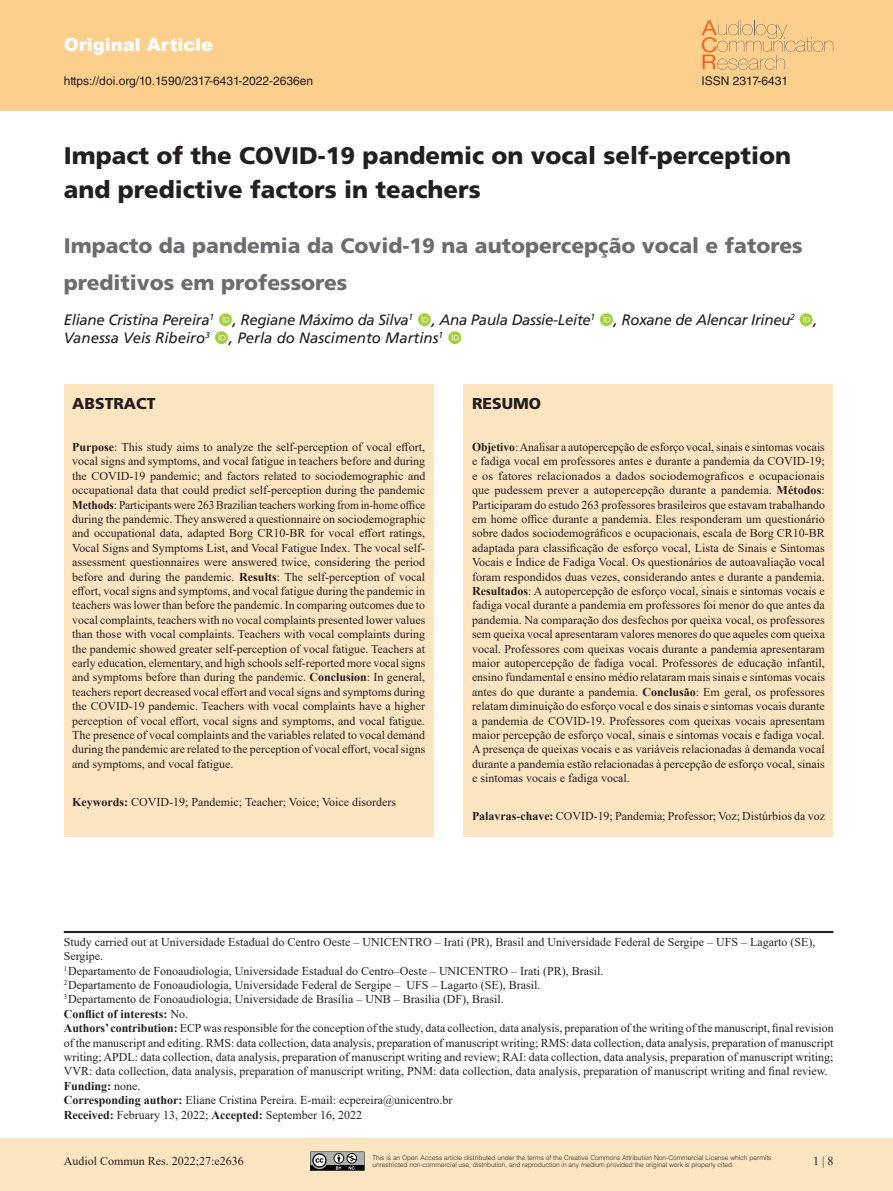
<style>
.page{position:relative;width:893px;height:1191px;background:#fff}
.page>*{position:absolute;margin:0;border:0;box-sizing:border-box;transform-origin:0 0}
.ArticleTitle{font:900 24px/34.5px "Frutiger LT Std";color:#231f20}
.ArticleTitle-Trans1{font:900 21px/37.5px "Frutiger LT Std";color:#6c6d70}
.t1{font:900 18px "Arial";color:#fff}
.AbstractTitle{font:900 15.75px "Frutiger LT Std";color:#231f20}
.AbstractTitle-Trans1{font:900 15.75px "Frutiger LT Std";color:#231f20}
.Authors{font:italic 15px/18px "Frutiger LT";letter-spacing:-.02em;color:#231f20}
.Authors-2{font:italic 15px "Frutiger LT";color:#231f20}
.Abstract-Trans1{font:12px/14.4px "Times New Roman";color:#231f20;text-align:justify}
.Abstract{font:12px/14.4px "Times New Roman";color:#231f20;text-align:justify}
.fnAuthor-notesContri{font:12px/14.4px "Times New Roman";color:#231f20;text-align:justify}
.Affiliations{font:12px "Times New Roman";color:#231f20}
.fnArticleOther{font:12px/14.4px "Times New Roman";color:#231f20}
.Correspondence{font:12px "Times New Roman";color:#231f20}
.Keywords-Trans1{font:12px "Times New Roman";color:#231f20}
.t2{font:12px "Helvetica LT Std";color:#231f20}
.Keywords{font:12px "Times New Roman";color:#231f20}
.History{font:12px "Times New Roman";color:#231f20}
.fnConflict{font:700 12px "Times New Roman";color:#231f20}
.fnSupported-by{font:700 12px "Times New Roman";color:#231f20}
.t3{font:300 6.6px/7.9px "Helvetica LT Std";color:#231f20}
.s1{font-weight:700}
.s2{font-weight:400}
</style>
<div class="page">
<div style="left:0;top:0;width:893px;height:111px;background:#fdcf8c"></div>
<svg style="left:702px;top:20px;width:131px;height:50px"></svg>
<div style="left:0;top:1138px;width:893px;height:53px;background:#fee5c1"></div>
<svg style="left:310px;top:1151px;width:55px;height:20px"></svg>
<div style="left:64px;top:384px;width:370px;height:452px;background:#fee5c1"></div>
<div style="left:463px;top:384px;width:370px;height:452px;background:#fee5c1"></div>
<hr style="left:64px;top:931px;width:769px;height:2px;background:#231f20">
<h3 class="t1" style="left:64px;top:32px;width:151px">Original Article</h3>
<p class="t2" style="left:64px;top:74px;width:251px">https://doi.org/10.1590/2317-6431-2022-2636en</p>
<p class="t2" style="left:701px;top:74px;width:88px">ISSN 2317-6431</p>
<p class="ArticleTitle" style="left:64px;top:138px;width:729px">Impact of the COVID-19 pandemic on vocal self-perception and predictive factors in teachers</p>
<p class="ArticleTitle-Trans1" style="left:64px;top:226px;width:740px">Impacto da pandemia da Covid-19 na autopercepção vocal e fatores preditivos em professores</p>
<p class="Authors" style="left:64px;top:311px;width:755px">Eliane Cristina Pereira<sup>1</sup> , Regiane Máximo da Silva<sup>1</sup> , Ana Paula Dassie-Leite<sup>1</sup> , Roxane de Alencar Irineu<sup>2</sup> ,<br>Vanessa Veis Ribeiro<sup>3</sup></p>
<p class="Authors-2" style="left:229px;top:329px;width:216px">, Perla do Nascimento Martins<sup>1</sup></p>
<p class="AbstractTitle" style="left:72px;top:394px;width:85px">ABSTRACT</p>
<p class="Abstract" style="left:72px;top:439px;width:355px"><span class="s1">Purpose</span>: This study aims to analyze the self-perception of vocal effort, vocal signs and symptoms, and vocal fatigue in teachers before and during the COVID-19 pandemic; and factors related to sociodemographic and occupational data that could predict self-perception during the pandemic <span class="s1">Methods</span>: Participants were 263 Brazilian teachers working from in-home office during the pandemic. They answered a questionnaire on sociodemographic and occupational data, adapted Borg CR10-BR for vocal effort ratings, Vocal Signs and Symptoms List, and Vocal Fatigue Index. The vocal self&shy;assessment questionnaires were answered twice, considering the period before and during the pandemic. <span class="s1">Results</span>: The self-perception of vocal effort, vocal signs and symptoms, and vocal fatigue during the pandemic in teachers was lower than before the pandemic. In comparing outcomes due to vocal complaints, teachers with no vocal complaints presented lower values than those with vocal complaints. Teachers with vocal complaints during the pandemic showed greater self-perception of vocal fatigue. Teachers at early education, elementary, and high schools self-reported more vocal signs and symptoms before than during the pandemic. <span class="s1">Conclusion</span>: In general, teachers report decreased vocal effort and vocal signs and symptoms during the COVID-19 pandemic. Teachers with vocal complaints have a higher perception of vocal effort, vocal signs and symptoms, and vocal fatigue.<br>The presence of vocal complaints and the variables related to vocal demand during the pandemic are related to the perception of vocal effort, vocal signs and symptoms, and vocal fatigue.</p>
<p class="Keywords" style="left:72px;top:793px;width:325px"><span class="s1">Keywords:</span> COVID-19; Pandemic; Teacher; Voice; Voice disorders</p>
<p class="AbstractTitle-Trans1" style="left:472px;top:394px;width:71px">RESUMO</p>
<p class="Abstract-Trans1" style="left:472px;top:439px;width:355px"><span class="s1">Objetivo</span>: Analisar a autopercepção de esforço vocal, sinais e sintomas vocais e fadiga vocal em professores antes e durante a pandemia da COVID-19; e os fatores relacionados a dados sociodemograficos e ocupacionais que pudessem prever a autopercepção durante a pandemia. <span class="s1">Métodos</span>:<br>Participaram do estudo 263 professores brasileiros que estavam trabalhando em home office durante a pandemia. Eles responderam um questionário sobre dados sociodemográficos e ocupacionais, escala de Borg CR10-BR adaptada para classificação de esforço vocal, Lista de Sinais e Sintomas Vocais e Índice de Fadiga Vocal. Os questionários de autoavaliação vocal foram respondidos duas vezes, considerando antes e durante a pandemia.<br><span class="s1">Resultados</span>: A autopercepção de esforço vocal, sinais e sintomas vocais e fadiga vocal durante a pandemia em professores foi menor do que antes da pandemia. Na comparação dos desfechos por queixa vocal, os professores sem queixa vocal apresentaram valores menores do que aqueles com queixa vocal. Professores com queixas vocais durante a pandemia apresentaram maior autopercepção de fadiga vocal. Professores de educação infantil, ensino fundamental e ensino médio relataram mais sinais e sintomas vocais antes do que durante a pandemia. <span class="s1">Conclusão</span>: Em geral, os professores relatam diminuição do esforço vocal e dos sinais e sintomas vocais durante a pandemia de COVID-19. Professores com queixas vocais apresentam maior percepção de esforço vocal, sinais e sintomas vocais e fadiga vocal.<br>A presença de queixas vocais e as variáveis relacionadas à demanda vocal durante a pandemia estão relacionadas à percepção de esforço vocal, sinais e sintomas vocais e fadiga vocal.</p>
<p class="Keywords-Trans1" style="left:472px;top:807px;width:355px"><span class="s1">Palavras-chave:</span> COVID-19; Pandemia; Professor; Voz; Distúrbios da voz</p>
<p class="fnArticleOther" style="left:64px;top:934px;width:753px">Study carried out at Universidade Estadual do Centro Oeste – UNICENTRO – Irati (PR), Brasil and Universidade Federal de Sergipe – UFS – Lagarto (SE),<br>Sergipe.</p>
<p class="Affiliations" style="left:64px;top:962px;width:541px"><sup>1</sup>Departamento de Fonoaudiologia, Universidade Estadual do Centro–Oeste – UNICENTRO – Irati (PR), Brasil.</p>
<p class="Affiliations" style="left:64px;top:976px;width:478px"><sup>2</sup>Departamento de Fonoaudiologia, Universidade Federal de Sergipe – UFS – Lagarto (SE), Brasil.</p>
<p class="Affiliations" style="left:64px;top:991px;width:442px"><sup>3</sup>Departamento de Fonoaudiologia, Universidade de Brasília – UNB – Brasília (DF), Brasil.</p>
<p class="fnConflict" style="left:64px;top:1005px;width:126px">Conflict of interests: <span class="s2">No.</span></p>
<p class="fnAuthor-notesContri" style="left:64px;top:1020px;width:771px"><span class="s1">Authors’ contribution:</span> ECP was responsible for the conception of the study, data collection, data analysis, preparation of the writing of the manuscript, final revision of the manuscript and editing. RMS: data collection, data analysis, preparation of manuscript writing; RMS: data collection, data analysis, preparation of manuscript writing; APDL: data collection, data analysis, preparation of manuscript writing and review; RAI: data collection, data analysis, preparation of manuscript writing; VVR: data collection, data analysis, preparation of manuscript writing, PNM: data collection, data analysis, preparation of manuscript writing and final review.</p>
<p class="fnSupported-by" style="left:64px;top:1077px;width:78px">Funding: <span class="s2">none.</span></p>
<p class="Correspondence" style="left:64px;top:1091px;width:390px"><span class="s1">Corresponding author:</span> Eliane Cristina Pereira. E-mail: ecpereira@unicentro.br</p>
<p class="History" style="left:64px;top:1106px;width:300px"><span class="s1">Received:</span> February 13, 2022; <span class="s1">Accepted:</span> September 16, 2022</p>
<p class="t3" style="left:372px;top:1153px;width:400px">This is an Open Access article distributed under the terms of the Creative Commons Attribution Non-Commercial License which permits unrestricted non-commercial use, distribution, and reproduction in any medium provided the original work is properly cited.</p>
<p class="Abstract-Trans1" style="left:64px;top:1153px;width:182px">Audiol Commun Res. 2022;27:e2636</p>
<p class="Abstract-Trans1" style="left:813px;top:1153px;width:22px">1 | 8</p>
</div>
